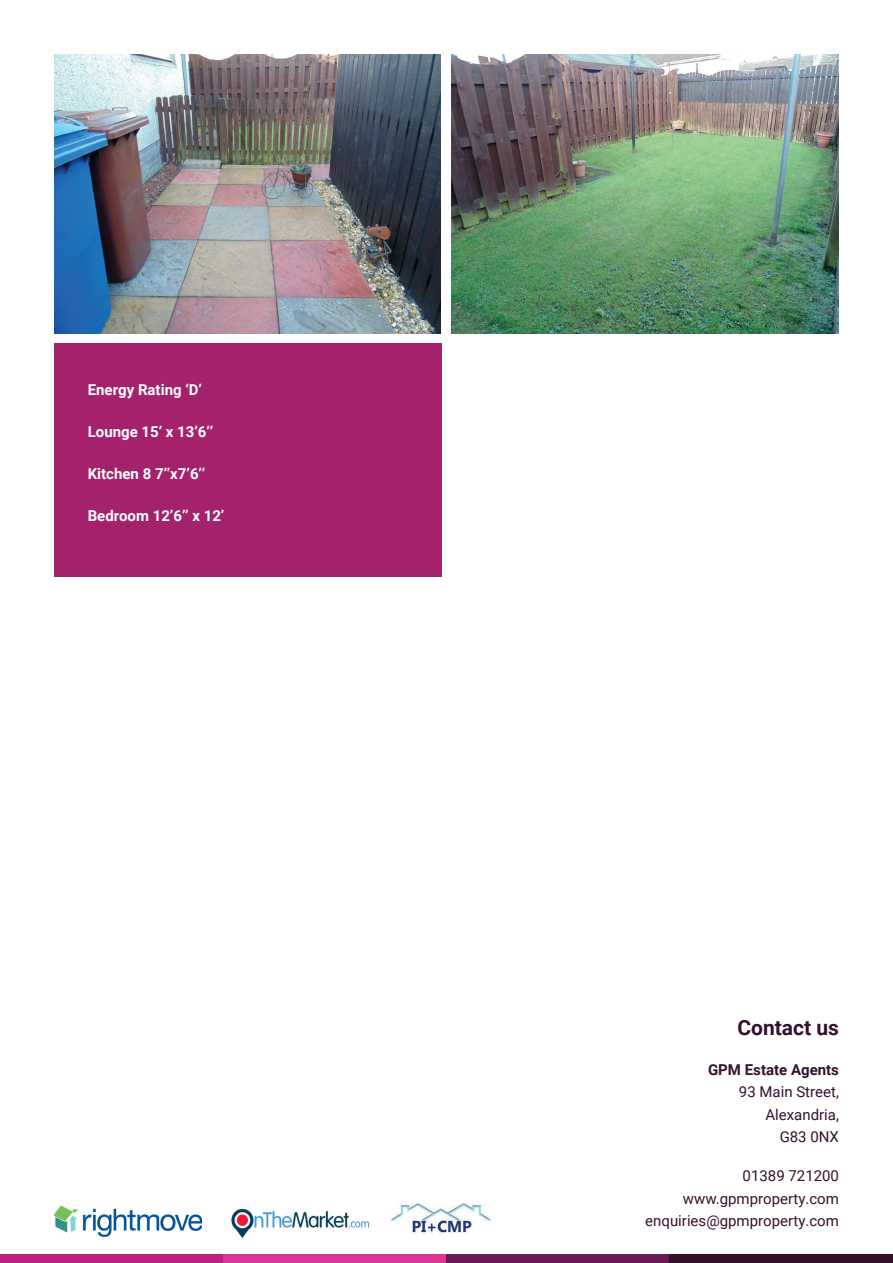
<style>
.page{position:relative;width:893px;height:1263px;background:#fff}
.page>*{position:absolute;margin:0;border:0;box-sizing:border-box;transform-origin:0 0}
.t1{font:700 21px "Roboto";color:#34112d}
.t2{font:15px/22.5px "Roboto";color:#34112d;text-align:right}
.t3{font:700 15px "Roboto";color:#fff}
.t4{font:700 15px "Roboto";color:#34112d}
</style>
<div class="page">
<img style="left:54px;top:54px;width:387px;height:279px">
<img style="left:451px;top:54px;width:388px;height:279px">
<img style="left:54px;top:1205px;width:148px;height:32px">
<img style="left:231px;top:1208px;width:139px;height:31px">
<img style="left:391px;top:1201px;width:101px;height:32px">
<div style="left:0;top:1254px;width:223px;height:9px;background:#be2081"></div>
<div style="left:223px;top:1254px;width:224px;height:9px;background:#de3695"></div>
<div style="left:447px;top:1254px;width:223px;height:9px;background:#691953"></div>
<div style="left:670px;top:1254px;width:223px;height:9px;background:#34112d"></div>
<div style="left:54px;top:343px;width:388px;height:234px;background:#a4216b"></div>
<p class="t3" style="left:88px;top:379px;width:116px">Energy Rating ‘D’</p>
<p class="t3" style="left:88px;top:421px;width:127px">Lounge 15’ x 13’6’’</p>
<p class="t3" style="left:88px;top:463px;width:119px">Kitchen 8 7’’x7’6’’</p>
<p class="t3" style="left:88px;top:505px;width:138px">Bedroom 12’6’’ x 12’</p>
<h1 class="t1" style="left:737px;top:1013px;width:103px">Contact us</h1>
<p class="t4" style="left:708px;top:1059px;width:132px">GPM Estate Agents</p>
<p class="t2" style="left:739px;top:1080px;width:102px">93 Main Street,<br>Alexandria,<br>G83 0NX</p>
<p class="t2" style="left:645px;top:1164px;width:195px">01389 721200 www.gpmproperty.com enquiries@gpmproperty.com</p>
</div>
